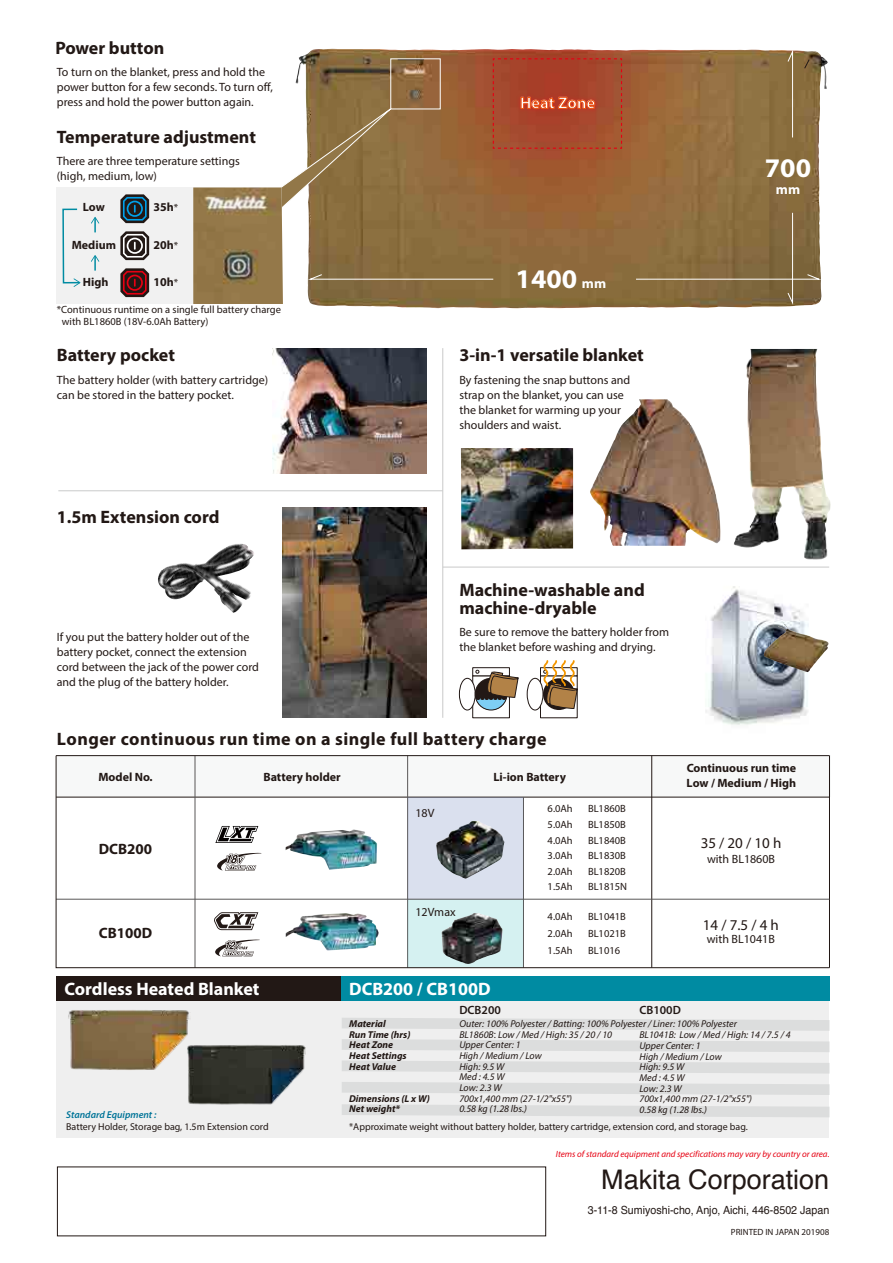
<style>
.page{position:relative;width:893px;height:1263px;background:#fff}
.page>*{position:absolute;margin:0;border:0;box-sizing:border-box;transform-origin:0 0}
.t1{font:27px "Helvetica";color:#221815}
.t2{font:700 27px "Myriad Pro";color:#fff}
.t3{font:700 18px/18px "Myriad Pro";color:#221815}
.t4{font:700 18px "Myriad Pro";letter-spacing:.025em;color:#221815}
.t5{font:700 18px "Myriad Pro";color:#fff}
.t6{font:700 16.5px "Myriad Pro";color:#fff}
.t7{font:15px "Myriad Pro";color:#221815}
.t8{font:700 15px "Myriad Pro";color:#221815}
.t9{font:700 13.65px "Myriad Pro";color:#fff}
.t10{font:12px/15px "Myriad Pro";color:#221815}
.t11{font:700 12px/15px "Myriad Pro";color:#221815}
.t12{font:600 12px "Myriad Pro";color:#221815}
.t13{font:11.25px "Helvetica";color:#221815;scale:.95 1}
.t14{font:10.5px "Myriad Pro";color:#221815}
.t15{font:italic 10.05px/10.6px "Myriad Pro";color:#221815}
.t16{font:italic 700 10.05px/10.6px "Myriad Pro";color:#221815}
.t17{font:9.9px "Myriad Pro";color:#221815}
.t18{font:italic 600 9.9px "Myriad Pro";color:#007498}
.t19{font:italic 9px "Myriad Pro";color:#e60012}
.t20{font:9px "Myriad Pro";color:#221815}
.s1{font-weight:400;font-size:10.5px}
.s2{font-size:13.65px}
.s3{font-family:"Koz Go Pr 6 N";font-style:normal}
</style>
<div class="page">
<div style="left:56px;top:1000px;width:773px;height:138px;background:#efefef"></div>
<svg style="left:342px;top:1018px;width:487px;height:13px"></svg>
<svg style="left:342px;top:1039px;width:487px;height:13px"></svg>
<svg style="left:342px;top:1061px;width:487px;height:12px"></svg>
<svg style="left:342px;top:1082px;width:487px;height:13px"></svg>
<svg style="left:342px;top:1104px;width:487px;height:13px"></svg>
<div style="left:56px;top:977px;width:566px;height:24px;background:#221815"></div>
<div style="left:342px;top:977px;width:488px;height:24px;background:#008ba2"></div>
<img style="left:461px;top:448px;width:112px;height:101px">
<img style="left:299px;top:49px;width:529px;height:260px">
<img style="left:68px;top:1010px;width:122px;height:60px">
<img style="left:186px;top:1042px;width:120px;height:63px">
<div style="left:56px;top:187px;width:168px;height:117px;background:#efefef"></div>
<div style="left:472px;top:675px;width:38px;height:43px;background:#fff;border:1px solid #221815"></div>
<div style="left:472px;top:667px;width:38px;height:9px;background:#fff;border:1px solid #221815"></div>
<div style="left:459px;top:678px;width:16px;height:32px;background:#fff;border-radius:50%"></div>
<div style="left:459px;top:678px;width:17px;height:32px;border:1px solid #221815;border-radius:50%"></div>
<svg style="left:480px;top:706px;width:23px;height:4px"></svg>
<div style="left:475px;top:678px;width:32px;height:32px;border:1px solid #221815;border-radius:50%"></div>
<svg style="left:540px;top:676px;width:38px;height:42px"></svg>
<div style="left:540px;top:667px;width:38px;height:9px;background:#fff;border:1px solid #221815"></div>
<div style="left:527px;top:678px;width:16px;height:32px;background:#fff;border-radius:50%"></div>
<div style="left:527px;top:678px;width:16px;height:32px;border:1px solid #221815;border-radius:50%"></div>
<svg style="left:787px;top:49px;width:6px;height:89px"></svg>
<svg style="left:635px;top:212px;width:188px;height:94px;background:#876c41"></svg>
<svg style="left:804px;top:59px;width:6px;height:10px"></svg>
<img style="left:705px;top:586px;width:121px;height:139px">
<img style="left:765px;top:625px;width:23px;height:26px">
<svg style="left:543px;top:660px;width:35px;height:57px"></svg>
<svg style="left:475px;top:670px;width:44px;height:36px"></svg>
<img style="left:158px;top:544px;width:96px;height:69px">
<img style="left:272px;top:349px;width:154px;height:125px">
<img style="left:590px;top:399px;width:130px;height:147px">
<img style="left:734px;top:349px;width:97px;height:211px">
<svg style="left:55px;top:755px;width:775px;height:213px"></svg>
<img style="left:623px;top:88px;width:5px;height:51px">
<svg style="left:193px;top:58px;width:430px;height:246px"></svg>
<svg style="left:120px;top:194px;width:29px;height:29px"></svg>
<svg style="left:120px;top:231px;width:29px;height:29px"></svg>
<svg style="left:120px;top:268px;width:29px;height:29px"></svg>
<div style="left:390px;top:58px;width:51px;height:51px;border:1px solid #fff"></div>
<hr style="left:58px;top:490px;width:385px;height:1px;background:#c9caca">
<hr style="left:443px;top:567px;width:386px;height:1px;background:#c9caca">
<img style="left:282px;top:507px;width:144px;height:211px">
<hr style="left:442px;top:348px;width:1px;height:370px;background:#c9caca">
<svg style="left:62px;top:208px;width:19px;height:79px"></svg>
<svg style="left:91px;top:255px;width:8px;height:16px"></svg>
<svg style="left:91px;top:217px;width:8px;height:15px"></svg>
<h2 class="t3" style="left:55px;top:39px;width:110px">Power button</h2>
<p class="t10" style="left:57px;top:65px;width:218px">To turn on the blanket, press and hold the power button for a few seconds. To turn off, press and hold the power button again.</p>
<h2 class="t3" style="left:57px;top:127px;width:201px">Temperature adjustment</h2>
<p class="t10" style="left:57px;top:153px;width:185px">There are three temperature settings (high, medium, low)</p>
<p class="t11" style="left:153px;top:199px;width:26px">35h<span class="s1">*</span></p>
<p class="t11" style="left:153px;top:237px;width:26px">20h<span class="s1">*</span></p>
<p class="t11" style="left:83px;top:199px;width:23px">Low</p>
<p class="t11" style="left:72px;top:237px;width:46px">Medium</p>
<p class="t11" style="left:83px;top:274px;width:27px">High</p>
<p class="t11" style="left:153px;top:274px;width:26px">10h<span class="s1">*</span></p>
<p class="t14" style="left:62px;top:315px;width:148px">with BL1860B (18V-6.0Ah Battery)</p>
<p class="t14" style="left:57px;top:303px;width:226px">*Continuous runtime on a single full battery charge</p>
<h2 class="t3" style="left:57px;top:345px;width:120px">Battery pocket</h2>
<p class="t10" style="left:57px;top:372px;width:213px">The battery holder (with battery cartridge) can be stored in the battery pocket.</p>
<h3 class="t6" style="left:520px;top:92px;width:77px">Heat Zone</h3>
<h1 class="t2" style="left:516px;top:261px;width:92px">1400 <span class="s2">mm</span></h1>
<h2 class="t3" style="left:459px;top:345px;width:186px">3-in-1 versatile blanket</h2>
<p class="t10" style="left:459px;top:372px;width:172px">By fastening the snap buttons and strap on the blanket, you can use the blanket for warming up your shoulders and waist.</p>
<h1 class="t2" style="left:765px;top:150px;width:48px">700</h1>
<p class="t9" style="left:776px;top:180px;width:26px">mm</p>
<h2 class="t3" style="left:57px;top:507px;width:164px">1.5m Extension cord</h2>
<h2 class="t3" style="left:459px;top:580px;width:187px">Machine-washable and machine-dryable</h2>
<p class="t10" style="left:57px;top:629px;width:204px">If you put the battery holder out of the battery pocket, connect the extension cord between the jack of the power cord and the plug of the battery holder.</p>
<p class="t10" style="left:459px;top:624px;width:211px">Be sure to remove the battery holder from the blanket before washing and drying.</p>
<h2 class="t4" style="left:57px;top:727px;width:491px">Longer continuous run time on a single full battery charge</h2>
<p class="t11" style="left:98px;top:769px;width:56px">Model No.</p>
<p class="t11" style="left:263px;top:769px;width:79px">Battery holder</p>
<p class="t11" style="left:493px;top:769px;width:74px">Li-ion Battery</p>
<p class="t8" style="left:99px;top:839px;width:55px">DCB200</p>
<p class="t8" style="left:99px;top:923px;width:55px">CB100D</p>
<p class="t10" style="left:415px;top:805px;width:21px">18V</p>
<p class="t10" style="left:415px;top:904px;width:42px">12Vmax</p>
<h2 class="t5" style="left:65px;top:977px;width:196px">Cordless Heated Blanket</h2>
<h2 class="t5" style="left:349px;top:977px;width:143px">DCB200 / CB100D</h2>
<p class="t14" style="left:548px;top:802px;width:27px">6.0Ah</p>
<p class="t14" style="left:588px;top:802px;width:39px">BL1860B</p>
<p class="t14" style="left:548px;top:818px;width:27px">5.0Ah</p>
<p class="t14" style="left:588px;top:818px;width:39px">BL1850B</p>
<p class="t14" style="left:548px;top:833px;width:27px">4.0Ah</p>
<p class="t14" style="left:588px;top:833px;width:39px">BL1840B</p>
<p class="t14" style="left:548px;top:849px;width:27px">3.0Ah</p>
<p class="t14" style="left:588px;top:849px;width:39px">BL1830B</p>
<p class="t14" style="left:548px;top:865px;width:27px">2.0Ah</p>
<p class="t14" style="left:588px;top:865px;width:39px">BL1820B</p>
<p class="t14" style="left:548px;top:880px;width:27px">1.5Ah</p>
<p class="t14" style="left:588px;top:880px;width:41px">BL1815N</p>
<p class="t14" style="left:548px;top:910px;width:27px">4.0Ah</p>
<p class="t14" style="left:588px;top:910px;width:39px">BL1041B</p>
<p class="t14" style="left:548px;top:927px;width:27px">2.0Ah</p>
<p class="t14" style="left:588px;top:927px;width:39px">BL1021B</p>
<p class="t14" style="left:548px;top:944px;width:27px">1.5Ah</p>
<p class="t14" style="left:588px;top:944px;width:34px">BL1016</p>
<p class="t11" style="left:687px;top:760px;width:111px">Continuous run time<br>Low / Medium / High</p>
<p class="t7" style="left:701px;top:834px;width:82px">35 / 20 / 10 h</p>
<p class="t10" style="left:707px;top:851px;width:70px">with BL1860B</p>
<p class="t7" style="left:703px;top:916px;width:78px">14 / 7.5 / 4 h</p>
<p class="t10" style="left:707px;top:932px;width:70px">with BL1041B</p>
<p class="t18" style="left:66px;top:1108px;width:92px">Standard Equipment :</p>
<p class="t17" style="left:66px;top:1121px;width:204px">Battery Holder, Storage bag, 1.5m Extension cord</p>
<p class="t16" style="left:349px;top:1018px;width:63px">Material<br>Run Time (hrs)<br>Heat Zone<br>Heat Settings<br>Heat Value</p>
<p class="t16" style="left:349px;top:1093px;width:82px">Dimensions (L x W)<br>Net weight*</p>
<p class="t12" style="left:459px;top:1002px;width:43px">DCB200</p>
<p class="t12" style="left:639px;top:1002px;width:43px">CB100D</p>
<p class="t15" style="left:459px;top:1018px;width:279px">Outer: 100% Polyester / Batting: 100% Polyester / Liner: 100% Polyester<br>BL1860B<span class="s3">:</span> Low / Med / High: 35 / 20 / 10<br>Upper Center: 1<br>High / Medium / Low<br>High: 9.5 W<br>Med : 4.5 W<br>Low: 2.3 W<br>700x1,400 mm (27-1/2"x55")<br>0.58 kg (1.28 lbs.)</p>
<p class="t15" style="left:639px;top:1029px;width:153px">BL1041B: Low / Med / High: 14 / 7.5 / 4<br>Upper Center: 1<br>High / Medium / Low<br>High: 9.5 W<br>Med : 4.5 W<br>Low: 2.3 W<br>700x1,400 mm (27-1/2"x55")<br>0.58 kg (1.28 lbs.)</p>
<p class="t17" style="left:349px;top:1121px;width:400px">*Approximate weight without battery holder, battery cartridge, extension cord, and storage bag.</p>
<p class="t19" style="left:556px;top:1148px;width:275px">Items of standard equipment and specifications may vary by country or area.</p>
<h1 class="t1" style="left:601px;top:1159px;width:230px">Makita Corporation</h1>
<p class="t13" style="left:588px;top:1201px;width:256px">3-11-8 Sumiyoshi-cho, Anjo, Aichi, 446-8502 Japan</p>
<p class="t20" style="left:731px;top:1227px;width:100px">PRINTED IN JAPAN 201908</p>
</div>
